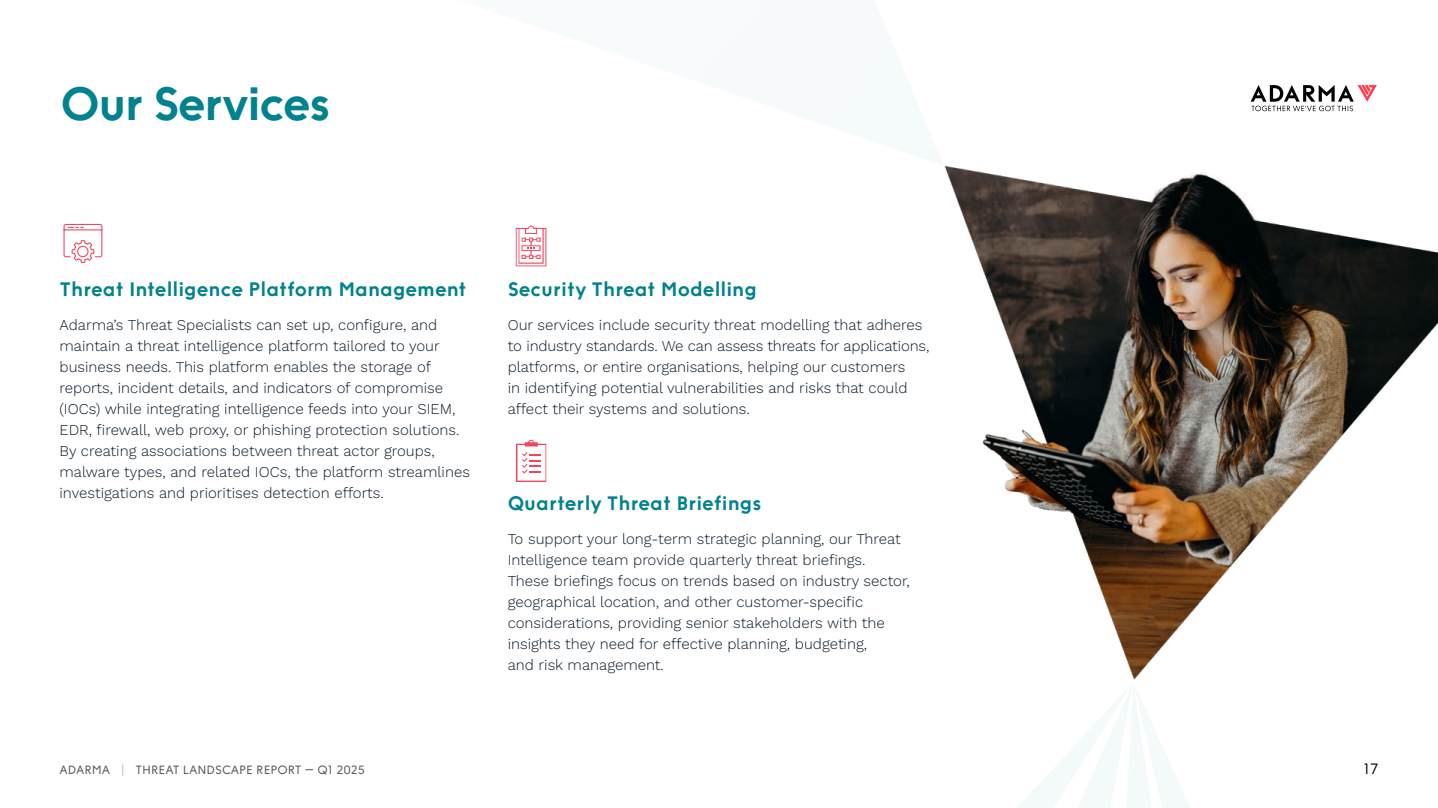
<style>
.page{position:relative;width:1438px;height:808px;background:#fff}
.page>*{position:absolute;margin:0;border:0;box-sizing:border-box;transform-origin:0 0}
.t1{font:700 46.5px "Funkis B Dots";letter-spacing:-.04em;color:#00828f}
._3_heading{font:700 19.5px "Funkis B Dots";color:#00828f}
.intro{font:700 19.5px "Funkis B Dots";color:#00828f}
.intro-2{font:300 15px/21px "Work Sans";color:#0a1a29}
.t2{font:300 15px "Funkis B Dots";color:#000}
.t3{font:12px "Funkis B Dots";color:#000}
.s1{color:#69a8ab}
</style>
<div class="page">
<svg style="left:1018px;top:764px;width:41px;height:44px"></svg>
<svg style="left:1059px;top:723px;width:131px;height:85px"></svg>
<img style="left:944px;top:111px;width:493px;height:612px">
<svg style="left:63px;top:223px;width:40px;height:40px"></svg>
<svg style="left:515px;top:225px;width:31px;height:41px"></svg>
<svg style="left:516px;top:440px;width:30px;height:42px"></svg>
<svg style="left:1250px;top:85px;width:126px;height:26px"></svg>
<p class="t1" style="left:60px;top:76px;width:272px">Our Services</p>
<p class="_3_heading" style="left:60px;top:278px;width:408px">Threat Intelligence Platform Management</p>
<p class="intro-2" style="left:60px;top:314px;width:412px">Adarma’s Threat Specialists can set up, configure, and maintain a threat intelligence platform tailored to your business needs. This platform enables the storage of reports, incident details, and indicators of compromise (IOCs) while integrating intelligence feeds into your SIEM, EDR, firewall, web proxy, or phishing protection solutions.<br>By creating associations between threat actor groups, malware types, and related IOCs, the platform streamlines investigations and prioritises detection efforts.</p>
<p class="intro" style="left:507px;top:278px;width:251px">Security Threat Modelling</p>
<p class="intro-2" style="left:507px;top:314px;width:423px">Our services include security threat modelling that adheres to industry standards. We can assess threats for applications, platforms, or entire organisations, helping our customers<br>in identifying potential vulnerabilities and risks that could affect their systems and solutions.</p>
<p class="_3_heading" style="left:507px;top:491px;width:255px">Quarterly Threat Briefings</p>
<p class="intro-2" style="left:507px;top:528px;width:403px">To support your long-term strategic planning, our Threat Intelligence team provide quarterly threat briefings.<br>These briefings focus on trends based on industry sector, geographical location, and other customer-specific considerations, providing senior stakeholders with the insights they need for effective planning, budgeting,<br>and risk management.</p>
<p class="t3" style="left:60px;top:763px;width:307px">ADARMA <span class="s1">|</span> THREAT LANDSCAPE REPORT – Q1 2025</p>
<p class="t2" style="left:1363px;top:760px;width:16px">17</p>
</div>
